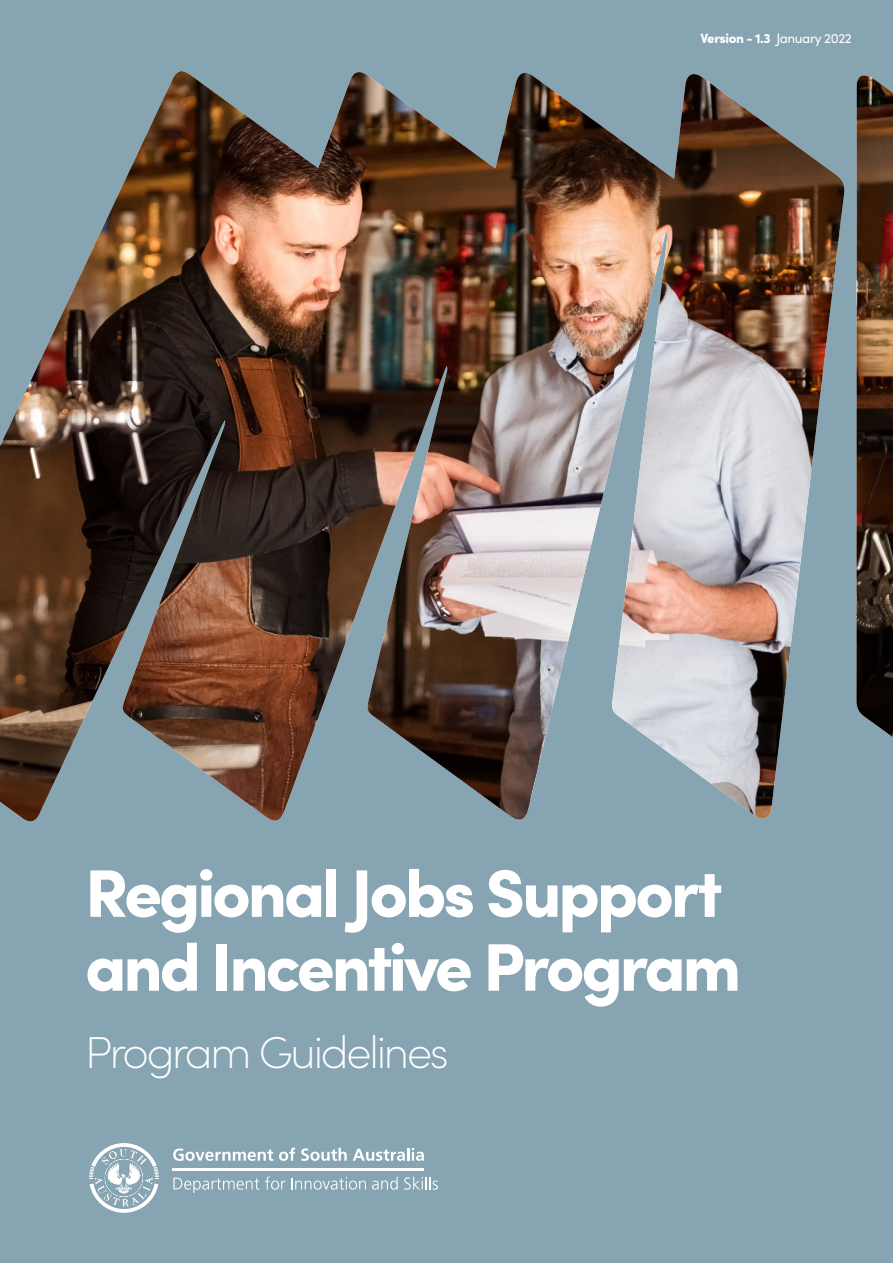
<style>
.page{position:relative;width:893px;height:1263px;background:#87a4b2}
.page>*{position:absolute;margin:0;border:0;box-sizing:border-box;transform-origin:0 0}
.t1{font:900 67.35px/73.8px "Sofia Pro";letter-spacing:-.05em;color:#fff}
.t2{font:200 44.7px "Sofia Pro";letter-spacing:-.05em;color:#fff}
.t3{font:900 13.5px "Sofia Pro";letter-spacing:-.03em;color:#fff}
.s1{font-weight:400}
</style>
<div class="page">
<img style="left:0;top:71px;width:893px;height:751px">
<hr style="left:173px;top:1168px;width:251px;height:3px;background:#fff">
<svg style="left:173px;top:1148px;width:100px;height:13px"></svg>
<svg style="left:279px;top:1147px;width:16px;height:14px"></svg>
<svg style="left:301px;top:1148px;width:46px;height:13px"></svg>
<svg style="left:353px;top:1148px;width:71px;height:13px"></svg>
<svg style="left:89px;top:1143px;width:70px;height:70px"></svg>
<svg style="left:173px;top:1177px;width:86px;height:16px"></svg>
<svg style="left:265px;top:1176px;width:20px;height:14px"></svg>
<svg style="left:291px;top:1177px;width:75px;height:13px"></svg>
<svg style="left:372px;top:1177px;width:26px;height:13px"></svg>
<svg style="left:404px;top:1177px;width:34px;height:13px"></svg>
<p class="t3" style="left:700px;top:28px;width:153px">Version - 1.3 <span class="s1">January 2022</span></p>
<p class="t1" style="left:85px;top:850px;width:658px">Regional Jobs Support and Incentive Program</p>
<p class="t2" style="left:85px;top:1020px;width:365px">Program Guidelines</p>
</div>
